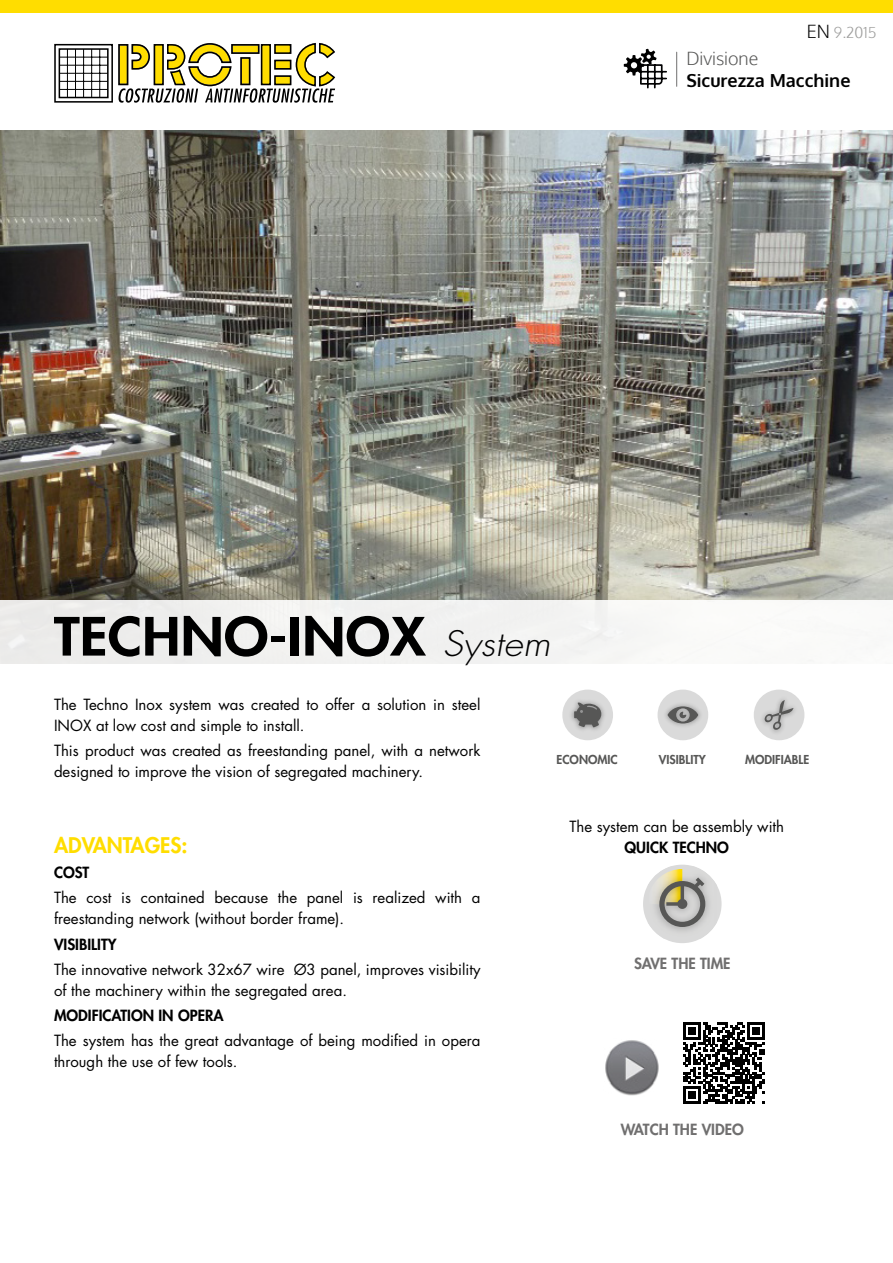
<style>
.page{position:relative;width:893px;height:1263px;background:#fff}
.page>*{position:absolute;margin:0;border:0;box-sizing:border-box;transform-origin:0 0}
.t1{font:800 51.3px "Futura Std";letter-spacing:.005em;color:#000;scale:1.11 1}
.t2{font:800 21px "Futura Std";color:#fd0}
.t3{font:700 18px "Oxygen";color:#000}
.t4{font:300 18px "Oxygen";color:#575756}
.t5{font:15px/21px "Futura Std";color:#000}
.t6{font:800 15px "Futura Std";color:#000}
.t7{font:800 15px "Futura Std";color:#706f6f}
.t8{font:300 15px "Oxygen";color:#9d9d9c}
.t9{font:800 12px "Futura Std";color:#575756}
.s1{font-size:18px;color:#000}
.s2{font-weight:300;font-style:italic;font-size:34.2px}
</style>
<div class="page">
<div style="left:0;top:0;width:893px;height:13px;background:#fd0"></div>
<hr style="left:676px;top:52px;width:1px;height:34px;background:#706f6f">
<svg style="left:54px;top:43px;width:282px;height:60px"></svg>
<hr style="left:99px;top:49px;width:1px;height:49px;background:#000">
<hr style="left:91px;top:49px;width:1px;height:49px;background:#000">
<hr style="left:83px;top:49px;width:1px;height:49px;background:#000">
<hr style="left:75px;top:49px;width:1px;height:49px;background:#000">
<hr style="left:67px;top:49px;width:1px;height:49px;background:#000">
<hr style="left:59px;top:89px;width:49px;height:1px;background:#000">
<hr style="left:59px;top:81px;width:49px;height:1px;background:#000">
<hr style="left:59px;top:73px;width:49px;height:1px;background:#000">
<hr style="left:59px;top:65px;width:49px;height:1px;background:#000">
<hr style="left:59px;top:57px;width:49px;height:1px;background:#000">
<svg style="left:624px;top:49px;width:43px;height:40px"></svg>
<img style="left:0;top:131px;width:893px;height:469px">
<div style="left:0;top:600px;width:893px;height:84px;background:#f5f5f3"></div>
<div style="left:658px;top:690px;width:50px;height:50px;background:#dadada;border-radius:50%"></div>
<img style="left:660px;top:700px;width:45px;height:30px">
<svg style="left:668px;top:706px;width:30px;height:17px"></svg>
<div style="left:643px;top:865px;width:79px;height:78px;background:#dadada;border-radius:50%"></div>
<img style="left:649px;top:866px;width:68px;height:71px">
<img style="left:649px;top:869px;width:33px;height:35px">
<svg style="left:659px;top:877px;width:46px;height:50px"></svg>
<img style="left:605px;top:1040px;width:54px;height:56px">
<div style="left:562px;top:690px;width:51px;height:50px;background:#dadada;border-radius:50%"></div>
<img style="left:567px;top:695px;width:42px;height:40px">
<svg style="left:574px;top:702px;width:27px;height:26px"></svg>
<div style="left:754px;top:690px;width:50px;height:50px;background:#dadada;border-radius:50%"></div>
<svg style="left:764px;top:700px;width:29px;height:30px"></svg>
<svg style="left:683px;top:1022px;width:81px;height:82px"></svg>
<p class="t8" style="left:807px;top:23px;width:71px"><span class="s1">EN</span> 9.2015</p>
<p class="t4" style="left:686px;top:47px;width:74px">Divisione</p>
<p class="t3" style="left:686px;top:69px;width:166px">Sicurezza Macchine</p>
<h1 class="t1" style="left:54px;top:604px;width:448px">TECHNO-INOX <span class="s2">System</span></h1>
<p class="t5" style="left:54px;top:694px;width:428px">The Techno Inox system was created to offer a solution in steel<br>INOX at low cost and simple to install.</p>
<p class="t5" style="left:54px;top:740px;width:428px">This product was created as freestanding panel, with a network designed to improve the vision of segregated machinery.</p>
<p class="t9" style="left:557px;top:752px;width:63px">ECONOMIC</p>
<p class="t9" style="left:745px;top:752px;width:66px">MODIFIABLE</p>
<p class="t9" style="left:659px;top:752px;width:49px">VISIBLITY</p>
<h2 class="t2" style="left:54px;top:832px;width:135px">ADVANTAGES:</h2>
<p class="t6" style="left:54px;top:863px;width:37px">COST</p>
<p class="t5" style="left:54px;top:887px;width:428px">The cost is contained because the panel is realized with a freestanding network (without border frame).</p>
<p class="t6" style="left:54px;top:934px;width:64px">VISIBILITY</p>
<p class="t5" style="left:54px;top:959px;width:428px">The innovative network 32x67 wire Ø3 panel, improves visibility of the machinery within the segregated area.</p>
<p class="t6" style="left:54px;top:1006px;width:171px">MODIFICATION IN OPERA</p>
<p class="t5" style="left:54px;top:1030px;width:428px">The system has the great advantage of being modified in opera through the use of few tools.</p>
<p class="t5" style="left:569px;top:816px;width:216px">The system can be assembly with</p>
<p class="t6" style="left:625px;top:837px;width:106px">QUICK TECHNO</p>
<p class="t7" style="left:634px;top:954px;width:98px">SAVE THE TIME</p>
<p class="t7" style="left:621px;top:1119px;width:124px">WATCH THE VIDEO</p>
</div>
